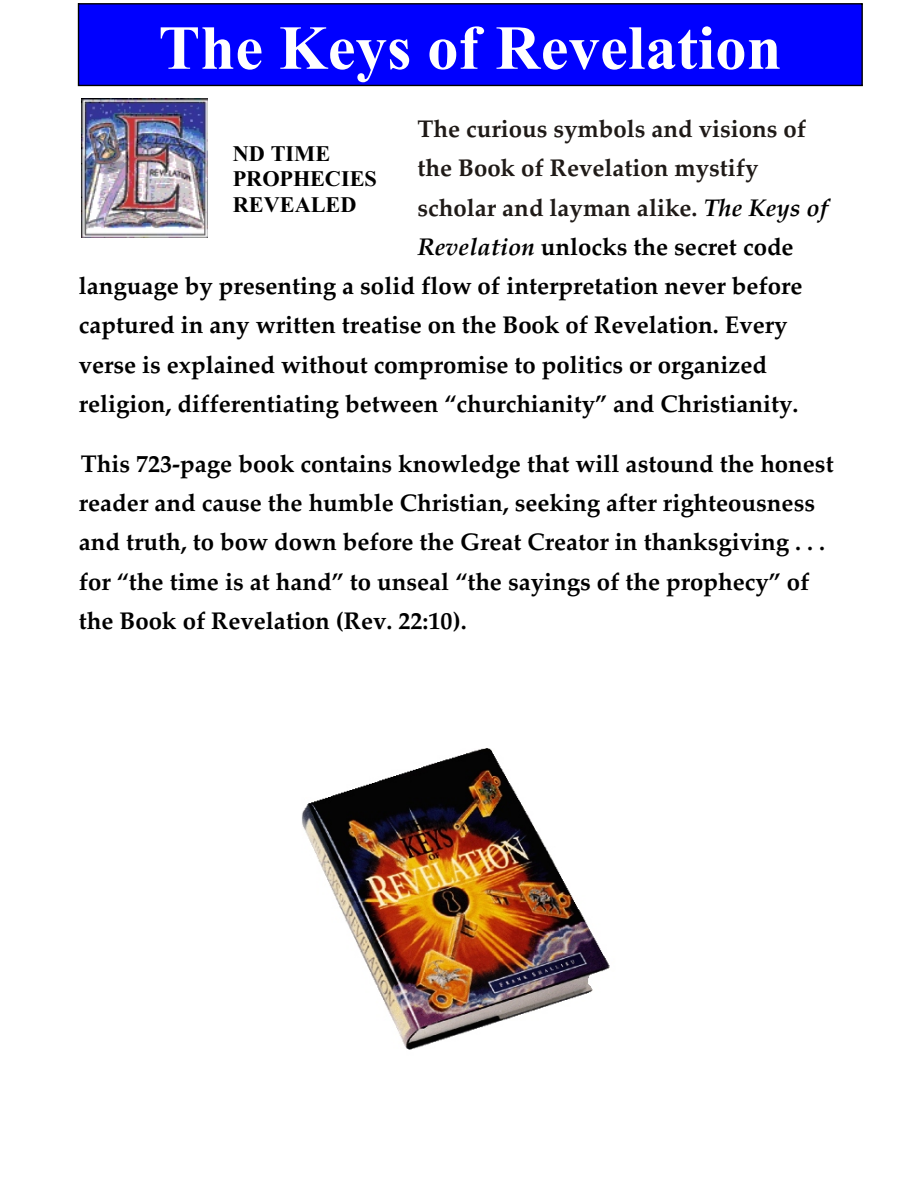
<style>
.page{position:relative;width:918px;height:1188px;background:#fff}
.page>*{position:absolute;margin:0;border:0;box-sizing:border-box;transform-origin:0 0}
.t1{font:700 62.55px "Times New Roman";color:#fff}
.t2{font:700 24px/39.2px "Palatino Linotype";color:#000}
.t3{font:700 24px "Palatino Linotype";color:#1f1a17}
.t4{font:700 22.35px/25.8px "Times New Roman";letter-spacing:-.005em;color:#000}
.s1{font-style:italic;color:#000}
.s2{font-style:italic}
</style>
<div class="page">
<div style="left:79px;top:4px;width:783px;height:81px;background:#00f"></div>
<hr style="left:78px;top:4px;width:1px;height:81px;background:#000">
<hr style="left:79px;top:3px;width:783px;height:1px;background:#000">
<hr style="left:861px;top:4px;width:2px;height:81px;background:#000">
<hr style="left:79px;top:85px;width:783px;height:1px;background:#000">
<img style="left:81px;top:98px;width:127px;height:139px">
<img style="left:302px;top:748px;width:308px;height:302px">
<h1 class="t1" style="left:158px;top:26px;width:625px">The Keys of Revelation</h1>
<p class="t3" style="left:417px;top:120px;width:390px">The curious symbols and visions of</p>
<p class="t3" style="left:417px;top:159px;width:343px">the Book of Revelation mystify</p>
<p class="t3" style="left:417px;top:198px;width:412px">scholar and layman alike. <span class="s1">The Keys of</span></p>
<p class="t2" style="left:417px;top:230px;width:378px"><span class="s2">Revelation</span> unlocks the secret code</p>
<p class="t2" style="left:79px;top:269px;width:725px">language by presenting a solid flow of interpretation never before</p>
<p class="t2" style="left:79px;top:308px;width:710px">captured in any written treatise on the Book of Revelation. Every</p>
<p class="t2" style="left:79px;top:348px;width:690px">verse is explained without compromise to politics or organized</p>
<p class="t2" style="left:79px;top:387px;width:721px">religion, differentiating between “churchianity” and Christianity.</p>
<p class="t2" style="left:79px;top:447px;width:756px">This 723-page book contains knowledge that will astound the honest reader and cause the humble Christian, seeking after righteousness and truth, to bow down before the Great Creator in thanksgiving . . . for “the time is at hand” to unseal “the sayings of the prophecy” of the Book of Revelation (Rev. 22:10).</p>
<p class="t4" style="left:233px;top:142px;width:146px">ND TIME<br>PROPHECIES<br>REVEALED</p>
</div>
